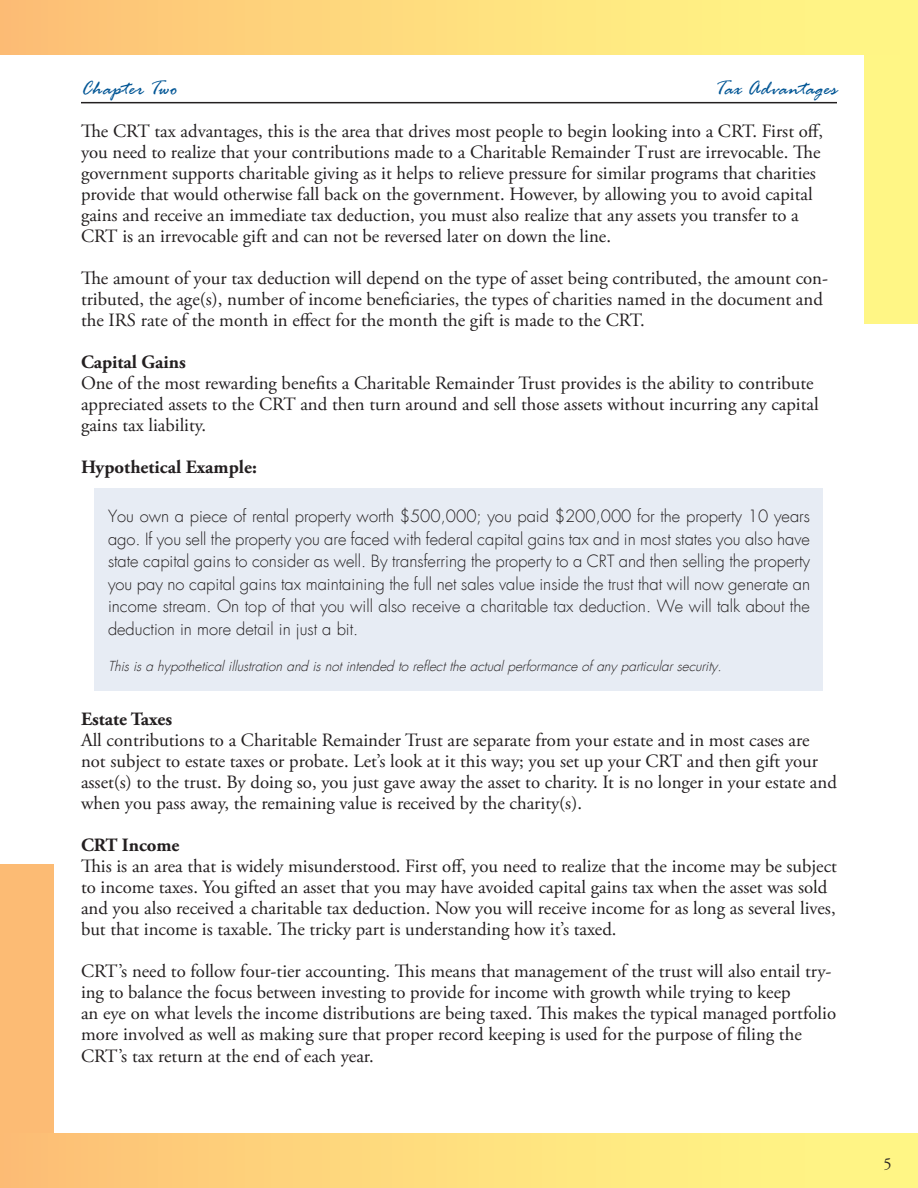
<style>
.page{position:relative;width:918px;height:1188px;background:#fff}
.page>*{position:absolute;margin:0;border:0;box-sizing:border-box;transform-origin:0 0}
.t1{font:italic 21px "Rage";letter-spacing:.035em;color:#005595}
.t2{font:18.75px/21px "Adobe Garamond Pro";color:#231f20}
.t3{font:700 18.75px "Adobe Garamond Pro";color:#231f20}
.t4{font:300 16.5px/22.5px "Futura";color:#231f20;text-align:justify}
.t5{font:16.5px "Adobe Garamond Pro";color:#231f20}
.t6{font:italic 300 13.5px "Futura";color:#231f20}
</style>
<div class="page">
<div style="left:865px;top:0;width:53px;height:324px;background:#fff685"></div>
<div style="left:0;top:0;width:918px;height:54px;background:linear-gradient(to right,#fdc076,#fffc87)"></div>
<div style="left:0;top:864px;width:54px;height:324px;background:#fcbb74"></div>
<div style="left:0;top:1134px;width:918px;height:54px;background:linear-gradient(to right,#fdc076,#fffc87)"></div>
<hr style="left:81px;top:102px;width:756px;height:1px;background:#231f20">
<div style="left:94px;top:489px;width:730px;height:202px;background:#e7ecf4"></div>
<p class="t1" style="left:81px;top:77px;width:98px">Chapter Two</p>
<p class="t1" style="left:715px;top:77px;width:124px">Tax Advantages</p>
<p class="t2" style="left:81px;top:121px;width:744px">The CRT tax advantages, this is the area that drives most people to begin looking into a CRT. First off, you need to realize that your contributions made to a Charitable Remainder Trust are irrevocable. The government supports charitable giving as it helps to relieve pressure for similar programs that charities provide that would otherwise fall back on the government. However, by allowing you to avoid capital gains and receive an immediate tax deduction, you must also realize that any assets you transfer to a CRT is an irrevocable gift and can not be reversed later on down the line.</p>
<p class="t2" style="left:81px;top:268px;width:749px">The amount of your tax deduction will depend on the type of asset being contributed, the amount con&shy;tributed, the age(s), number of income beneficiaries, the types of charities named in the document and the IRS rate of the month in effect for the month the gift is made to the CRT.</p>
<p class="t3" style="left:81px;top:351px;width:106px">Capital Gains</p>
<p class="t2" style="left:81px;top:373px;width:739px">One of the most rewarding benefits a Charitable Remainder Trust provides is the ability to contribute appreciated assets to the CRT and then turn around and sell those assets without incurring any capital gains tax liability.</p>
<p class="t3" style="left:81px;top:456px;width:177px">Hypothetical Example:</p>
<p class="t4" style="left:108px;top:505px;width:704px">You own a piece of rental property worth $500,000; you paid $200,000 for the property 10 years ago. If you sell the property you are faced with federal capital gains tax and in most states you also have state capital gains to consider as well. By transferring the property to a CRT and then selling the property you pay no capital gains tax maintaining the full net sales value inside the trust that will now generate an income stream. On top of that you will also receive a charitable tax deduction. We will talk about the deduction in more detail in just a bit.</p>
<p class="t6" style="left:108px;top:657px;width:619px">Thisisa hypotheticalillustrationand isnotintended to reflecttheactualperformanceofany particularsecurity .</p>
<p class="t3" style="left:81px;top:708px;width:93px">Estate Taxes</p>
<p class="t2" style="left:81px;top:730px;width:757px">All contributions to a Charitable Remainder Trust are separate from your estate and in most cases are not subject to estate taxes or probate. Let’s look at it this way; you set up your CRT and then gift your asset(s) to the trust. By doing so, you just gave away the asset to charity. It is no longer in your estate and when you pass away, the remaining value is received by the charity(s).</p>
<p class="t3" style="left:81px;top:834px;width:100px">CRT Income</p>
<p class="t2" style="left:81px;top:856px;width:757px">This is an area that is widely misunderstood. First off, you need to realize that the income may be subject to income taxes. You gifted an asset that you may have avoided capital gains tax when the asset was sold and you also received a charitable tax deduction. Now you will receive income for as long as several lives, but that income is taxable. The tricky part is understanding how it’s taxed.</p>
<p class="t2" style="left:81px;top:961px;width:757px">CRT’s need to follow four-tier accounting. This means that management of the trust will also entail try&shy;ing to balance the focus between investing to provide for income with growth while trying to keep<br>an eye on what levels the income distributions are being taxed. This makes the typical managed portfolio more involved as well as making sure that proper record keeping is used for the purpose of filing the CRT’s tax return at the end of each year.</p>
<p class="t5" style="left:884px;top:1154px;width:10px">5</p>
</div>
